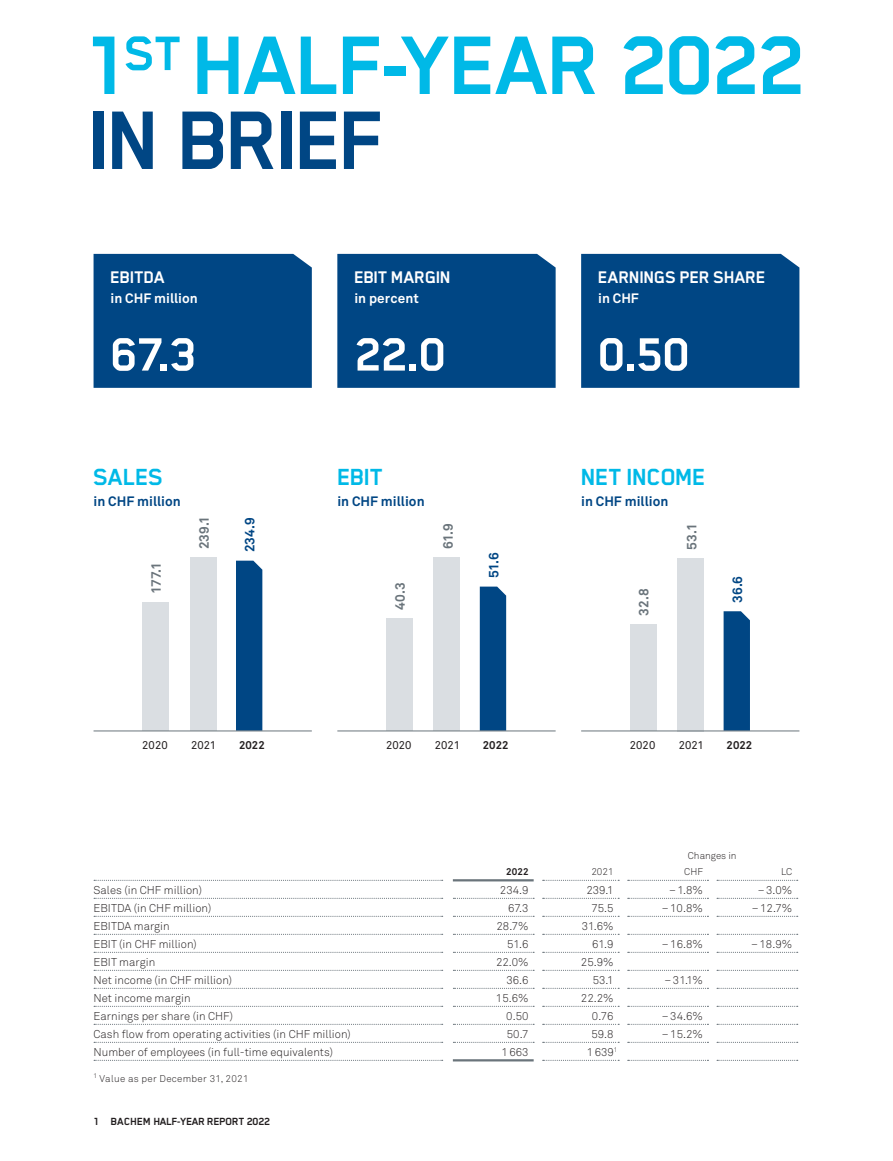
<style>
.page{position:relative;width:893px;height:1161px;background:#fff}
.page>*{position:absolute;margin:0;border:0;box-sizing:border-box;transform-origin:0 0}
.t1{font:700 96px/75px "Blender Pro";letter-spacing:-.04em;color:#00b9e7}
.t2{font:700 54px "Blender Pro";color:#fff}
.t3{font:700 27px "Blender Pro";letter-spacing:-.035em;color:#00b9e7}
.t4{font:700 19.5px "Blender Pro";letter-spacing:-.03em;color:#fff}
.t5{font:700 13.5px "Akkurat Pro";color:#004684}
.t6{font:700 13.5px "Akkurat Pro";color:#6a747b}
.t7{font:700 13.5px "Akkurat Pro";letter-spacing:.005em;color:#fff}
.t8{font:700 12px "Blender Pro";letter-spacing:-.035em;color:#231f20}
.t9{font:11.25px "Akkurat Light Pro";color:#231f20}
.t10{font:11.25px "Akkurat Pro";letter-spacing:.005em;color:#231f20}
.t11{font:700 11.25px "Akkurat Pro";color:#231f20}
.t12{font:9.75px "Akkurat Light Pro";letter-spacing:.03em;color:#231f20}
.t13{font:9.75px "Akkurat Light Pro";color:#231f20}
.t14{font:700 9.75px "Akkurat Pro";color:#231f20}
.s1{color:#004684}
</style>
<div class="page">
<hr style="left:453px;top:879px;width:81px;height:2px;background:#6a747b">
<svg style="left:543px;top:880px;width:76px;height:1px"></svg>
<svg style="left:94px;top:880px;width:349px;height:1px"></svg>
<svg style="left:628px;top:880px;width:80px;height:1px"></svg>
<svg style="left:717px;top:880px;width:81px;height:1px"></svg>
<svg style="left:94px;top:898px;width:349px;height:1px"></svg>
<svg style="left:453px;top:898px;width:81px;height:1px"></svg>
<svg style="left:543px;top:898px;width:76px;height:1px"></svg>
<svg style="left:628px;top:898px;width:80px;height:1px"></svg>
<svg style="left:717px;top:898px;width:81px;height:1px"></svg>
<svg style="left:94px;top:916px;width:349px;height:1px"></svg>
<svg style="left:453px;top:916px;width:81px;height:1px"></svg>
<svg style="left:543px;top:916px;width:76px;height:1px"></svg>
<svg style="left:628px;top:916px;width:80px;height:1px"></svg>
<svg style="left:717px;top:916px;width:81px;height:1px"></svg>
<svg style="left:94px;top:934px;width:349px;height:1px"></svg>
<svg style="left:453px;top:934px;width:81px;height:1px"></svg>
<svg style="left:543px;top:934px;width:76px;height:1px"></svg>
<svg style="left:628px;top:934px;width:80px;height:1px"></svg>
<svg style="left:717px;top:934px;width:81px;height:1px"></svg>
<svg style="left:94px;top:952px;width:349px;height:1px"></svg>
<svg style="left:453px;top:952px;width:81px;height:1px"></svg>
<svg style="left:543px;top:952px;width:76px;height:1px"></svg>
<svg style="left:628px;top:952px;width:80px;height:1px"></svg>
<svg style="left:717px;top:952px;width:81px;height:1px"></svg>
<svg style="left:94px;top:970px;width:349px;height:1px"></svg>
<svg style="left:453px;top:970px;width:81px;height:1px"></svg>
<svg style="left:543px;top:970px;width:76px;height:1px"></svg>
<svg style="left:628px;top:970px;width:80px;height:1px"></svg>
<svg style="left:717px;top:970px;width:81px;height:1px"></svg>
<svg style="left:94px;top:988px;width:349px;height:1px"></svg>
<svg style="left:453px;top:988px;width:81px;height:1px"></svg>
<svg style="left:543px;top:988px;width:76px;height:1px"></svg>
<svg style="left:628px;top:988px;width:80px;height:1px"></svg>
<svg style="left:717px;top:988px;width:81px;height:1px"></svg>
<svg style="left:94px;top:1006px;width:349px;height:1px"></svg>
<svg style="left:453px;top:1006px;width:81px;height:1px"></svg>
<svg style="left:543px;top:1006px;width:76px;height:1px"></svg>
<svg style="left:628px;top:1006px;width:80px;height:1px"></svg>
<svg style="left:717px;top:1006px;width:81px;height:1px"></svg>
<svg style="left:94px;top:1024px;width:349px;height:1px"></svg>
<svg style="left:453px;top:1024px;width:81px;height:1px"></svg>
<svg style="left:543px;top:1024px;width:76px;height:1px"></svg>
<svg style="left:628px;top:1024px;width:80px;height:1px"></svg>
<svg style="left:717px;top:1024px;width:81px;height:1px"></svg>
<svg style="left:94px;top:1042px;width:349px;height:1px"></svg>
<svg style="left:453px;top:1042px;width:81px;height:1px"></svg>
<svg style="left:543px;top:1042px;width:76px;height:1px"></svg>
<svg style="left:628px;top:1042px;width:80px;height:1px"></svg>
<svg style="left:717px;top:1042px;width:81px;height:1px"></svg>
<svg style="left:94px;top:1060px;width:349px;height:1px"></svg>
<svg style="left:543px;top:1060px;width:76px;height:1px"></svg>
<svg style="left:628px;top:1060px;width:80px;height:1px"></svg>
<svg style="left:717px;top:1060px;width:81px;height:1px"></svg>
<hr style="left:453px;top:1059px;width:81px;height:2px;background:#6a747b">
<div style="left:142px;top:602px;width:27px;height:129px;background:#dadee2"></div>
<div style="left:190px;top:558px;width:26px;height:173px;background:#dadee2"></div>
<div style="left:236px;top:561px;width:26px;height:170px;background:#004684"></div>
<div style="left:386px;top:618px;width:27px;height:113px;background:#dadee2"></div>
<div style="left:434px;top:558px;width:26px;height:173px;background:#dadee2"></div>
<div style="left:630px;top:624px;width:26px;height:107px;background:#dadee2"></div>
<div style="left:678px;top:558px;width:26px;height:173px;background:#dadee2"></div>
<div style="left:480px;top:586px;width:26px;height:145px;background:#004684"></div>
<div style="left:724px;top:611px;width:26px;height:120px;background:#004684"></div>
<div style="left:94px;top:254px;width:218px;height:134px;background:#004684"></div>
<div style="left:337px;top:254px;width:219px;height:134px;background:#004684"></div>
<div style="left:581px;top:254px;width:218px;height:134px;background:#004684"></div>
<hr style="left:337px;top:731px;width:219px;height:1px;background:#6a747b">
<hr style="left:94px;top:731px;width:218px;height:1px;background:#6a747b">
<hr style="left:581px;top:731px;width:218px;height:1px;background:#6a747b">
<h1 class="t1" style="left:84px;top:26px;width:725px">1<sup>ST</sup> HALF-YEAR 2022<br><span class="s1">IN BRIEF</span></h1>
<h3 class="t4" style="left:111px;top:266px;width:56px">EBITDA</h3>
<p class="t7" style="left:111px;top:290px;width:89px">in CHF million</p>
<h2 class="t2" style="left:111px;top:325px;width:89px">67.3</h2>
<h3 class="t4" style="left:354px;top:266px;width:98px">EBIT MARGIN</h3>
<p class="t7" style="left:354px;top:290px;width:66px">in percent</p>
<h2 class="t2" style="left:354px;top:325px;width:94px">22.0</h2>
<h3 class="t4" style="left:598px;top:266px;width:170px">EARNINGS PER SHARE</h3>
<p class="t7" style="left:598px;top:290px;width:42px">in CHF</p>
<h2 class="t2" style="left:598px;top:325px;width:94px">0.50</h2>
<h3 class="t3" style="left:94px;top:462px;width:72px">SALES</h3>
<p class="t5" style="left:94px;top:492px;width:89px">in CHF million</p>
<h3 class="t3" style="left:337px;top:462px;width:48px">EBIT</h3>
<p class="t5" style="left:337px;top:492px;width:89px">in CHF million</p>
<h3 class="t3" style="left:581px;top:462px;width:127px">NET INCOME</h3>
<p class="t5" style="left:581px;top:492px;width:89px">in CHF million</p>
<p class="t6" style="left:148px;top:594px;width:33px;rotate:-90deg">177.1</p>
<p class="t6" style="left:196px;top:549px;width:35px;rotate:-90deg">239.1</p>
<p class="t5" style="left:241px;top:552px;width:37px;rotate:-90deg">234.9</p>
<p class="t6" style="left:392px;top:610px;width:29px;rotate:-90deg">40.3</p>
<p class="t6" style="left:440px;top:549px;width:28px;rotate:-90deg">61.9</p>
<p class="t5" style="left:485px;top:578px;width:27px;rotate:-90deg">51.6</p>
<p class="t6" style="left:635px;top:616px;width:29px;rotate:-90deg">32.8</p>
<p class="t6" style="left:683px;top:549px;width:28px;rotate:-90deg">53.1</p>
<p class="t5" style="left:729px;top:603px;width:28px;rotate:-90deg">36.6</p>
<p class="t10" style="left:142px;top:738px;width:27px">2020</p>
<p class="t10" style="left:191px;top:738px;width:27px">2021</p>
<p class="t11" style="left:239px;top:738px;width:27px">2022</p>
<p class="t10" style="left:386px;top:738px;width:27px">2020</p>
<p class="t10" style="left:435px;top:738px;width:27px">2021</p>
<p class="t11" style="left:483px;top:738px;width:27px">2022</p>
<p class="t10" style="left:630px;top:738px;width:27px">2020</p>
<p class="t10" style="left:679px;top:738px;width:27px">2021</p>
<p class="t11" style="left:727px;top:738px;width:27px">2022</p>
<p class="t13" style="left:688px;top:850px;width:50px">Changes in</p>
<p class="t14" style="left:506px;top:865px;width:24px">2022</p>
<p class="t12" style="left:591px;top:865px;width:24px">2021</p>
<p class="t12" style="left:684px;top:865px;width:20px">CHF</p>
<p class="t12" style="left:781px;top:865px;width:13px">LC</p>
<p class="t9" style="left:94px;top:883px;width:110px">Sales (in CHF million)</p>
<p class="t9" style="left:500px;top:883px;width:30px">234.9</p>
<p class="t9" style="left:586px;top:883px;width:29px">239.1</p>
<p class="t9" style="left:669px;top:883px;width:35px">–1.8%</p>
<p class="t9" style="left:758px;top:883px;width:36px">–3.0%</p>
<p class="t9" style="left:94px;top:901px;width:119px">EBITDA (in CHF million)</p>
<p class="t9" style="left:508px;top:901px;width:22px">67.3</p>
<p class="t9" style="left:591px;top:901px;width:24px">75.5</p>
<p class="t9" style="left:662px;top:901px;width:43px">–10.8%</p>
<p class="t9" style="left:752px;top:901px;width:42px">–12.7%</p>
<p class="t9" style="left:94px;top:919px;width:78px">EBITDA margin</p>
<p class="t9" style="left:497px;top:919px;width:34px">28.7%</p>
<p class="t9" style="left:582px;top:919px;width:33px">31.6%</p>
<p class="t9" style="left:94px;top:937px;width:105px">EBIT (in CHF million)</p>
<p class="t9" style="left:507px;top:937px;width:23px">51.6</p>
<p class="t9" style="left:592px;top:937px;width:23px">61.9</p>
<p class="t9" style="left:662px;top:937px;width:42px">–16.8%</p>
<p class="t9" style="left:751px;top:937px;width:42px">–18.9%</p>
<p class="t9" style="left:94px;top:955px;width:63px">EBIT margin</p>
<p class="t9" style="left:496px;top:955px;width:34px">22.0%</p>
<p class="t9" style="left:581px;top:955px;width:34px">25.9%</p>
<p class="t9" style="left:94px;top:973px;width:140px">Net income (in CHF million)</p>
<p class="t9" style="left:506px;top:973px;width:24px">36.6</p>
<p class="t9" style="left:593px;top:973px;width:22px">53.1</p>
<p class="t9" style="left:665px;top:973px;width:40px">–31.1%</p>
<p class="t9" style="left:94px;top:991px;width:99px">Net income margin</p>
<p class="t9" style="left:496px;top:991px;width:34px">15.6%</p>
<p class="t9" style="left:581px;top:991px;width:34px">22.2%</p>
<p class="t9" style="left:94px;top:1009px;width:141px">Earnings per share (in CHF)</p>
<p class="t9" style="left:506px;top:1009px;width:24px">0.50</p>
<p class="t9" style="left:592px;top:1009px;width:23px">0.76</p>
<p class="t9" style="left:662px;top:1009px;width:42px">–34.6%</p>
<p class="t9" style="left:94px;top:1027px;width:259px">Cash flow from operating activities (in CHF million)</p>
<p class="t9" style="left:507px;top:1027px;width:23px">50.7</p>
<p class="t9" style="left:591px;top:1027px;width:24px">59.8</p>
<p class="t9" style="left:662px;top:1027px;width:42px">–15.2%</p>
<p class="t9" style="left:94px;top:1045px;width:241px">Number of employees (in full-time equivalents)</p>
<p class="t9" style="left:501px;top:1045px;width:29px">1663</p>
<p class="t9" style="left:587px;top:1045px;width:32px">1639<sup>1</sup></p>
<p class="t12" style="left:94px;top:1073px;width:157px"><sup>1</sup> Value as per December 31, 2021</p>
<p class="t8" style="left:94px;top:1115px;width:178px">1 BACHEM HALF-YEAR REPORT 2022</p>
</div>
